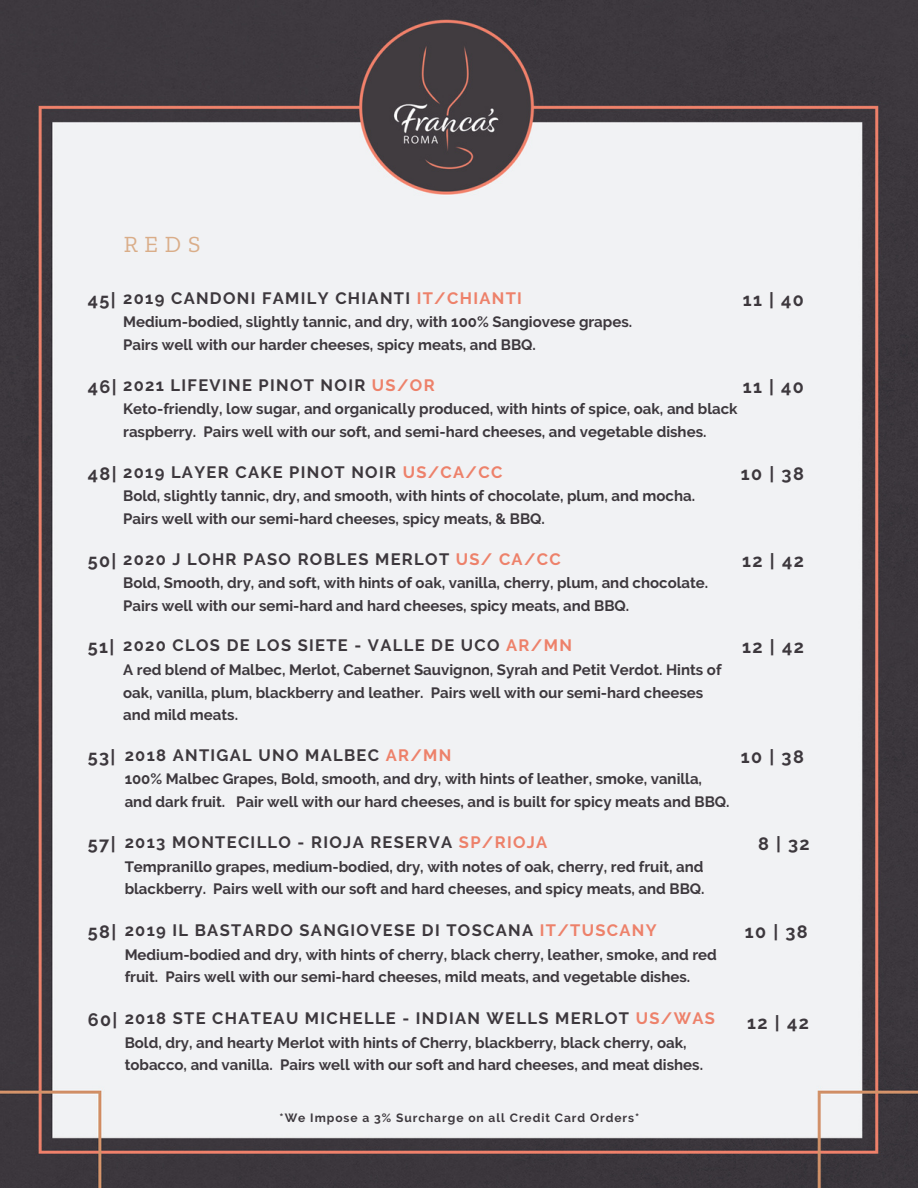
<style>
.page{position:relative;width:918px;height:1188px;background:#fff}
.page>*{position:absolute;margin:0;border:0;box-sizing:border-box;transform-origin:0 0}
.t1{font:23.1px "Zilla Slab";color:#d49c6e}
.t2{font:700 18px "Raleway";letter-spacing:.08em;color:#3d383d}
.t3{font:700 16.5px "Raleway";letter-spacing:.08em;color:#3d383d}
.t4{font:700 15px/22.5px "Raleway";color:#3d383d}
.t5{font:700 12px "Raleway";letter-spacing:.08em;color:#3d383d}
.s1{color:#ed816a}
</style>
<div class="page">
<img style="left:0;top:0;width:918px;height:1188px">
<h1 class="t1" style="left:123px;top:230px;width:79px">REDS</h1>
<p class="t2" style="left:88px;top:289px;width:30px">45|</p>
<p class="t2" style="left:88px;top:376px;width:30px">46|</p>
<p class="t2" style="left:743px;top:289px;width:63px">11 | 40</p>
<p class="t3" style="left:123px;top:288px;width:400px">2019 CANDONI FAMILY CHIANTI <span class="s1">IT/CHIANTI</span></p>
<p class="t4" style="left:123px;top:311px;width:511px">Medium-bodied, slightly tannic, and dry, with 100% Sangiovese grapes.</p>
<p class="t4" style="left:123px;top:333px;width:414px">Pairs well with our harder cheeses, spicy meats, and BBQ.</p>
<p class="t3" style="left:123px;top:375px;width:313px">2021 LIFEVINE PINOT NOIR <span class="s1">US/OR</span></p>
<p class="t4" style="left:123px;top:398px;width:616px">Keto-friendly, low sugar, and organically produced, with hints of spice, oak, and black raspberry. Pairs well with our soft, and semi-hard cheeses, and vegetable dishes.</p>
<p class="t2" style="left:743px;top:376px;width:63px">11 | 40</p>
<p class="t2" style="left:88px;top:463px;width:30px">48|</p>
<p class="t3" style="left:123px;top:462px;width:381px">2019 LAYER CAKE PINOT NOIR <span class="s1">US/CA/CC</span></p>
<p class="t4" style="left:123px;top:485px;width:573px">Bold, slightly tannic, dry, and smooth, with hints of chocolate, plum, and mocha.<br>Pairs well with our semi-hard cheeses, spicy meats, &amp; BBQ.</p>
<p class="t2" style="left:741px;top:463px;width:64px">10 | 38</p>
<p class="t2" style="left:88px;top:550px;width:30px">50|</p>
<p class="t2" style="left:88px;top:637px;width:28px">51|</p>
<p class="t2" style="left:88px;top:746px;width:29px">53|</p>
<p class="t3" style="left:123px;top:549px;width:439px">2020 J LOHR PASO ROBLES MERLOT <span class="s1">US/ CA/CC</span></p>
<p class="t4" style="left:123px;top:572px;width:587px">Bold, Smooth, dry, and soft, with hints of oak, vanilla, cherry, plum, and chocolate.</p>
<p class="t4" style="left:123px;top:594px;width:508px">Pairs well with our semi-hard and hard cheeses, spicy meats, and BBQ.</p>
<p class="t3" style="left:123px;top:636px;width:450px">2020 CLOS DE LOS SIETE - VALLE DE UCO <span class="s1">AR/MN</span></p>
<p class="t4" style="left:123px;top:659px;width:600px">A red blend of Malbec, Merlot, Cabernet Sauvignon, Syrah and Petit Verdot. Hints of oak, vanilla, plum, blackberry and leather. Pairs well with our semi-hard cheeses and mild meats.</p>
<p class="t3" style="left:125px;top:745px;width:328px">2018 ANTIGAL UNO MALBEC <span class="s1">AR/MN</span></p>
<p class="t4" style="left:125px;top:768px;width:606px">100% Malbec Grapes, Bold, smooth, and dry, with hints of leather, smoke, vanilla, and dark fruit. Pair well with our hard cheeses, and is built for spicy meats and BBQ.</p>
<p class="t2" style="left:742px;top:550px;width:63px">12 | 42</p>
<p class="t2" style="left:742px;top:637px;width:63px">12 | 42</p>
<p class="t2" style="left:741px;top:746px;width:64px">10 | 38</p>
<p class="t2" style="left:88px;top:833px;width:29px">57|</p>
<p class="t2" style="left:758px;top:833px;width:53px">8|32</p>
<p class="t3" style="left:125px;top:832px;width:424px">2013 MONTECILLO - RIOJA RESERVA <span class="s1">SP/RIOJA</span></p>
<p class="t4" style="left:125px;top:855px;width:581px">Tempranillo grapes, medium-bodied, dry, with notes of oak, cherry, red fruit, and blackberry. Pairs well with our soft and hard cheeses, and spicy meats, and BBQ.</p>
<p class="t3" style="left:125px;top:920px;width:533px">2019 IL BASTARDO SANGIOVESE DI TOSCANA <span class="s1">IT/TUSCANY</span></p>
<p class="t4" style="left:125px;top:943px;width:594px">Medium-bodied and dry, with hints of cherry, black cherry, leather, smoke, and red fruit. Pairs well with our semi-hard cheeses, mild meats, and vegetable dishes.</p>
<p class="t2" style="left:88px;top:921px;width:30px">58|</p>
<p class="t2" style="left:745px;top:921px;width:64px">10 | 38</p>
<p class="t2" style="left:88px;top:1009px;width:31px">60|</p>
<p class="t2" style="left:747px;top:1012px;width:63px">12 | 42</p>
<p class="t3" style="left:125px;top:1008px;width:592px">2018 STE CHATEAU MICHELLE - INDIAN WELLS MERLOT <span class="s1">US/WAS</span></p>
<p class="t4" style="left:125px;top:1031px;width:580px">Bold, dry, and hearty Merlot with hints of Cherry, blackberry, black cherry, oak, tobacco, and vanilla. Pairs well with our soft and hard cheeses, and meat dishes.</p>
<p class="t5" style="left:280px;top:1110px;width:361px">*We Impose a 3% Surcharge on all Credit Card Orders*</p>
</div>
